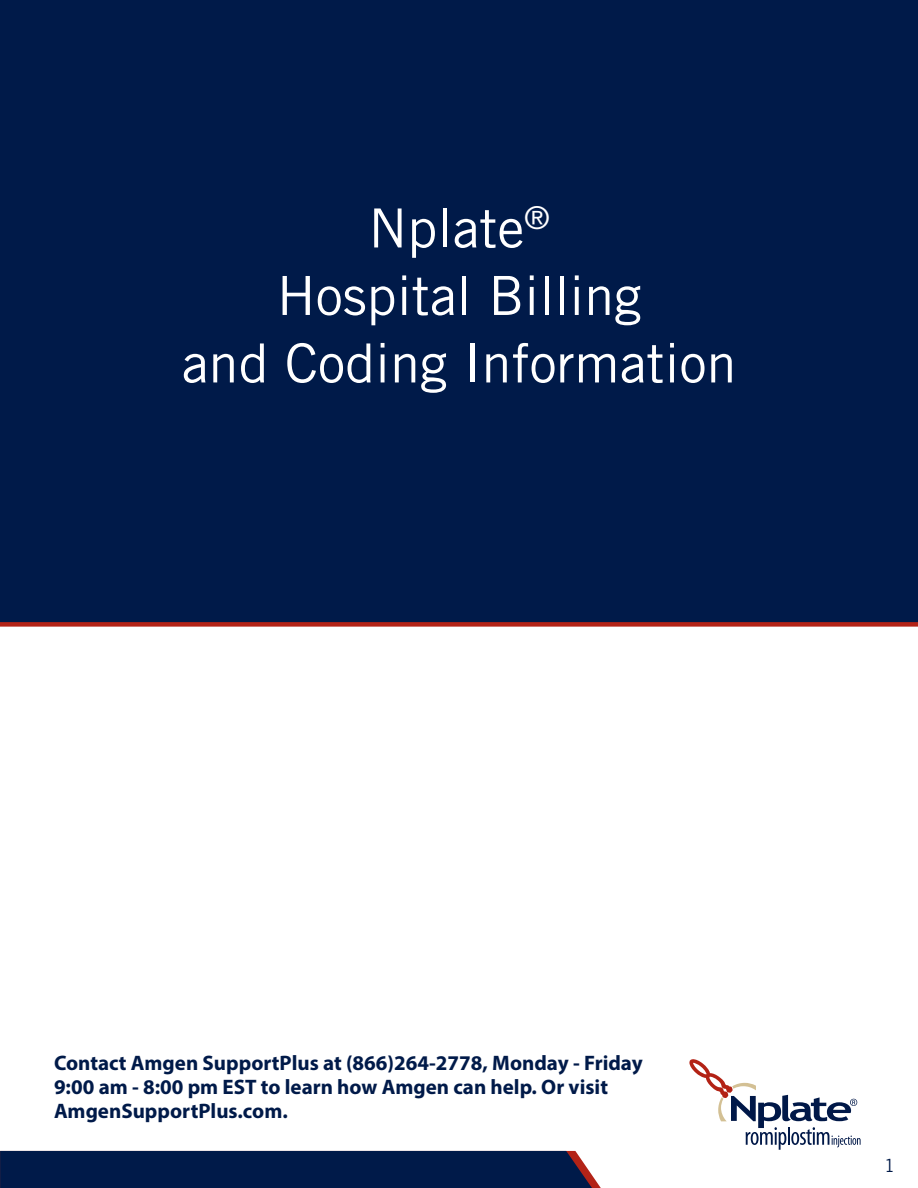
<style>
.page{position:relative;width:918px;height:1188px;background:#fff}
.page>*{position:absolute;margin:0;border:0;box-sizing:border-box;transform-origin:0 0}
.t1{font:54px/67.5px "Trade Gothic LT Std";color:#fff;text-align:center}
.t2{font:700 21px/24px "Myriad Pro";color:#001a49}
.t3{font:18px "Trade Gothic LT Std";color:#001a49}
</style>
<div class="page">
<svg style="left:689px;top:1059px;width:172px;height:91px"></svg>
<div style="left:0;top:0;width:918px;height:624px;background:#001a49"></div>
<div style="left:0;top:622px;width:918px;height:5px;background:#b32317"></div>
<div style="left:0;top:1151px;width:601px;height:37px;background:#001a49"></div>
<h1 class="t1" style="left:182px;top:194px;width:557px">Nplate<sup>®<br></sup>Hospital Billing<br>and Coding Information</h1>
<p class="t2" style="left:54px;top:1050px;width:590px">Contact Amgen SupportPlus at (866)264-2778, Monday - Friday<br>9:00 am - 8:00 pm EST to learn how Amgen can help. Or visit<br>AmgenSupportPlus.com.</p>
<p class="t3" style="left:884px;top:1155px;width:12px">1</p>
</div>
